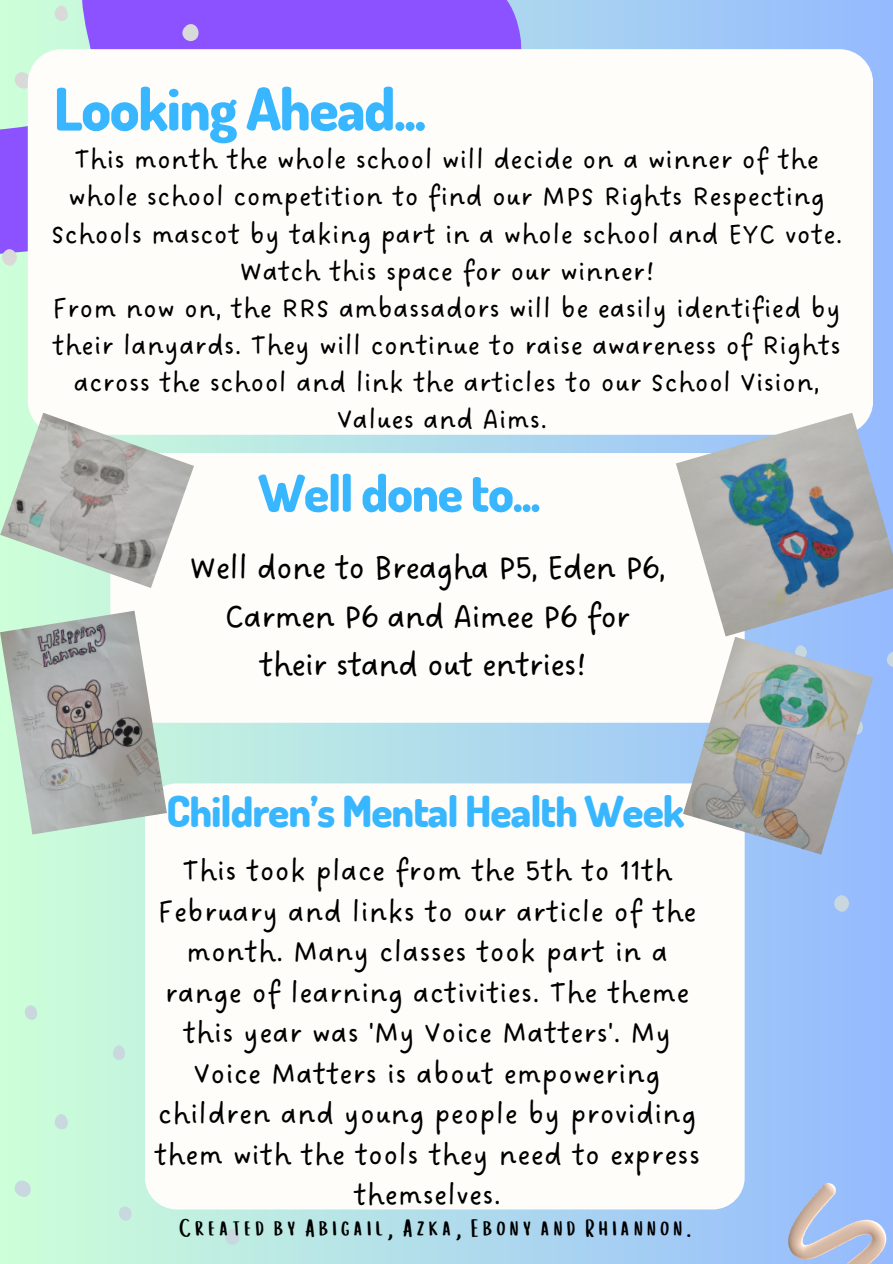
<style>
.page{position:relative;width:893px;height:1264px;background:#fff}
.page>*{position:absolute;margin:0;border:0;box-sizing:border-box;transform-origin:0 0}
.t1{font:800 58.8px "Dosis";letter-spacing:-.025em;color:#38b6ff}
.t2{font:800 51px "Dosis";letter-spacing:-.025em;color:#38b6ff}
.t3{font:800 42.75px "Dosis";letter-spacing:-.025em;color:#38b6ff}
.t4{font:34.95px/48.2px "DO Sans Regular";letter-spacing:-.025em;color:#000;text-align:center}
.t5{font:31.2px/40.5px "DO Sans Regular";letter-spacing:.01em;color:#000;text-align:center}
.t6{font:29.1px/37.2px "DO Sans Regular";letter-spacing:.01em;color:#000;text-align:center}
.t7{font:24.9px "Cup Cakes";letter-spacing:-.025em;color:#000}
</style>
<div class="page">
<div style="left:0;top:0;width:892px;height:1263px;background:linear-gradient(to right,#cdffd8,#96baff)"></div>
<svg style="left:0;top:0;width:557px;height:610px;background:#a59cf0"></svg>
<div style="left:182px;top:24px;width:17px;height:17px;background:#d9d9d9;border-radius:8px"></div>
<svg style="left:14px;top:72px;width:16px;height:17px"></svg>
<svg style="left:2px;top:249px;width:15px;height:17px"></svg>
<div style="left:55px;top:6px;width:13px;height:15px;background:#d9d9d9;border-radius:6px"></div>
<svg style="left:834px;top:895px;width:14px;height:17px"></svg>
<svg style="left:886px;top:651px;width:6px;height:16px"></svg>
<svg style="left:14px;top:1180px;width:17px;height:16px"></svg>
<svg style="left:225px;top:1228px;width:14px;height:16px"></svg>
<div style="left:55px;top:1113px;width:13px;height:16px;background:#c8d8de;border-radius:6px"></div>
<div style="left:119px;top:1206px;width:13px;height:14px;background:#c8d8de;border-radius:50%"></div>
<svg style="left:112px;top:1045px;width:13px;height:15px"></svg>
<svg style="left:24px;top:1005px;width:13px;height:15px"></svg>
<div style="left:28px;top:49px;width:844px;height:386px;background:#fffdfa;border-radius:34px"></div>
<div style="left:145px;top:783px;width:599px;height:426px;background:#fffdfa;border-radius:32px"></div>
<img style="left:788px;top:1183px;width:104px;height:80px">
<div style="left:110px;top:453px;width:634px;height:269px;background:#fffdfa;border-radius:21px"></div>
<img style="left:0;top:413px;width:194px;height:175px">
<img style="left:0;top:610px;width:167px;height:224px">
<img style="left:675px;top:413px;width:217px;height:223px">
<img style="left:683px;top:636px;width:190px;height:218px">
<p class="t1" style="left:54px;top:70px;width:374px">Looking Ahead...</p>
<p class="t6" style="left:51px;top:142px;width:792px">This month the whole school will decide on a winner of the whole school competition to find our MPS Rights Respecting Schools mascot by taking part in a whole school and EYC vote.<br>Watch this space for our winner!<br>From now on, the RRS ambassadors will be easily identified by their lanyards. They will continue to raise awareness of Rights across the school and link the articles to our School Vision, Values and Aims.</p>
<h3 class="t2" style="left:258px;top:459px;width:284px">Well done to...</h3>
<h4 class="t4" style="left:189px;top:545px;width:478px">Well done to Breagha P5, Eden P6,<br>Carmen P6 and Aimee P6 for their stand out entries!</h4>
<h5 class="t3" style="left:166px;top:783px;width:519px">Children’s Mental Health Week</h5>
<h1 class="t5" style="left:154px;top:852px;width:547px">This took place from the 5th to 11th February and links to our article of the month. Many classes took part in a range of learning activities. The theme this year was 'My Voice Matters'. My Voice Matters is about empowering children and young people by providing them with the tools they need to express themselves.</h1>
<h2 class="t7" style="left:180px;top:1211px;width:518px">Created by Abigail, Azka, Ebony and Rhiannon.</h2>
</div>
